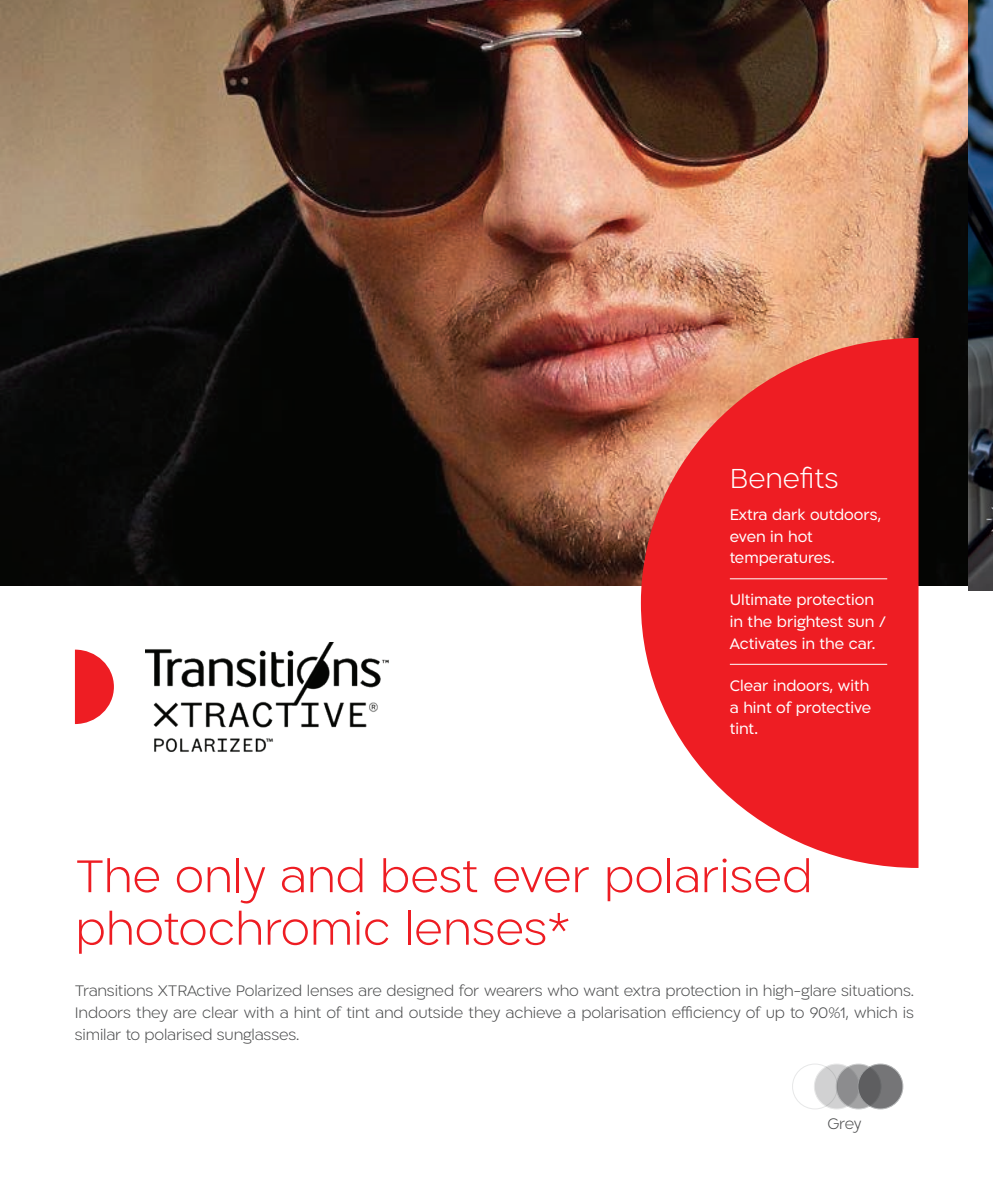
<style>
.page{position:relative;width:993px;height:1191px;background:#fff}
.page>*{position:absolute;margin:0;border:0;box-sizing:border-box;transform-origin:0 0}
.t1{font:300 52.5px/52.5px "Ploni DL1.1 AAA";color:#ee1d23}
.t2{font:300 31.5px "Ploni DL1.1 AAA";color:#fff}
.t3{font:300 17.5px/21.9px "Ploni DL1.1 AAA";letter-spacing:-.01em;color:#4b4c4d;text-align:justify}
.t4{font:17.5px/21.9px "Ploni DL1.1 AAA";color:#fff}
</style>
<div class="page">
<img style="left:0;top:0;width:967px;height:586px">
<svg style="left:640px;top:338px;width:278px;height:530px;background:#ee4344"></svg>
<hr style="left:729px;top:578px;width:157px;height:1px;background:#fff">
<hr style="left:729px;top:664px;width:157px;height:1px;background:#fff">
<div style="left:792px;top:1063px;width:45px;height:46px;border:1px solid #9d9fa1;border-radius:50%"></div>
<svg style="left:814px;top:1064px;width:45px;height:45px"></svg>
<div style="left:813px;top:1063px;width:46px;height:46px;border:1px solid #9d9fa1;border-radius:50%"></div>
<svg style="left:835px;top:1064px;width:45px;height:45px"></svg>
<div style="left:835px;top:1063px;width:46px;height:46px;border:1px solid #9d9fa1;border-radius:50%"></div>
<svg style="left:857px;top:1064px;width:45px;height:45px;background:#6d6d6f"></svg>
<div style="left:857px;top:1063px;width:45px;height:46px;border:1px solid #9d9fa1;border-radius:50%"></div>
<img style="left:146px;top:642px;width:243px;height:110px">
<svg style="left:75px;top:649px;width:39px;height:75px"></svg>
<img style="left:967px;top:0;width:25px;height:590px">
<h2 class="t2" style="left:729px;top:461px;width:110px">Benefits</h2>
<p class="t4" style="left:729px;top:504px;width:153px">Extra dark outdoors, even in hot temperatures.</p>
<p class="t4" style="left:729px;top:589px;width:157px">Ultimate protection in the brightest sun /<br>Activates in the car.</p>
<p class="t4" style="left:729px;top:674px;width:143px;text-align:justify">Clear indoors, with a hint of protective tint.</p>
<h1 class="t1" style="left:75px;top:851px;width:738px">The only and best ever polarised photochromic lenses*</h1>
<p class="t3" style="left:75px;top:980px;width:840px">Transitions XTRActive Polarized lenses are designed for wearers who want extra protection in high-glare situations.<br>Indoors they are clear with a hint of tint and outside they achieve a polarisation efficiency of up to 90%1, which is similar to polarised sunglasses.</p>
<p class="t3" style="left:827px;top:1113px;width:36px">Grey</p>
</div>
